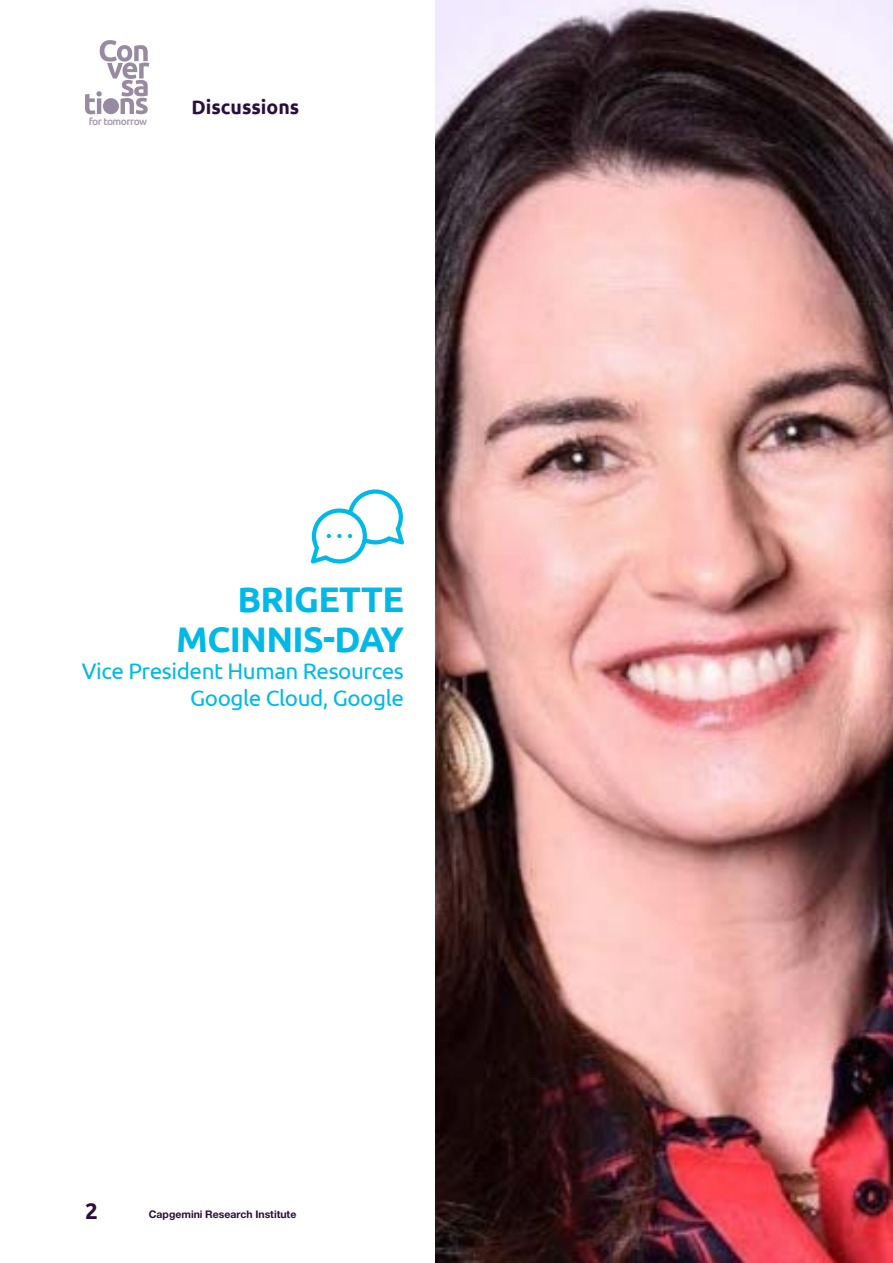
<style>
.page{position:relative;width:893px;height:1263px;background:#fff}
.page>*{position:absolute;margin:0;border:0;box-sizing:border-box;transform-origin:0 0}
.t1{font:700 35.55px/40px "Ubuntu";letter-spacing:-.02em;color:#00b9e7;text-align:right}
.t2{font:22.5px/27px "Ubuntu";letter-spacing:-.02em;color:#00b9e7;text-align:right}
.t3{font:700 22.5px "Ubuntu";color:#2a0e3c}
.t4{font:700 19.5px "Ubuntu";color:#2a0e3c}
.t5{font:700 10.5px "Helvetica Neue LT Std";color:#2a0e3c}
.t6{font:500 10.2px "Ubuntu";letter-spacing:-.05em;color:#a498aa}
</style>
<div class="page">
<svg style="left:85px;top:40px;width:64px;height:74px"></svg>
<div style="left:103px;top:98px;width:16px;height:16px;background:#988b9f;border-radius:50%"></div>
<img style="left:436px;top:0;width:457px;height:1263px">
<svg style="left:311px;top:489px;width:93px;height:74px"></svg>
<p class="t6" style="left:89px;top:115px;width:60px">for tomorrow</p>
<p class="t4" style="left:191px;top:96px;width:110px">Discussions</p>
<h1 class="t1" style="left:176px;top:579px;width:229px">BRIGETTE<br>MCINNIS-DAY</h1>
<p class="t2" style="left:82px;top:657px;width:324px">Vice President Human Resources<br>Google Cloud, Google</p>
<p class="t3" style="left:85px;top:1197px;width:14px">2</p>
<p class="t5" style="left:149px;top:1207px;width:149px">Capgemini Research Institute</p>
</div>
